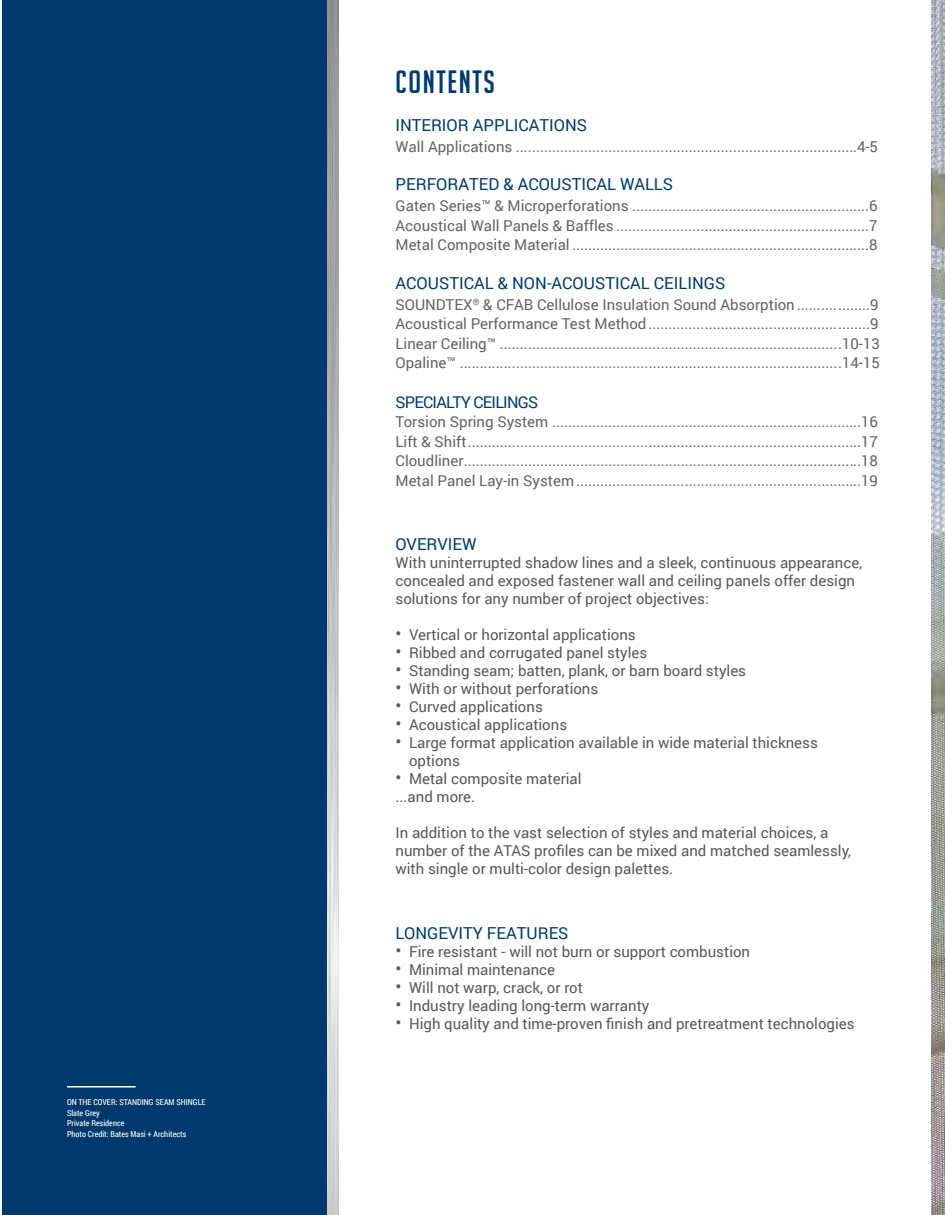
<style>
.page{position:relative;width:945px;height:1215px;background:#fff}
.page>*{position:absolute;margin:0;border:0;box-sizing:border-box;transform-origin:0 0}
.t1{font:31.5px "Big Noodle Titling";letter-spacing:.05em;color:#003a6d}
.t2{font:16.5px "Roboto";color:#003a6d}
.t3{font:16.2px "Roboto";letter-spacing:-.05em;color:#003a6d}
.t4{font:15px/19.5px "Roboto";color:#636366;text-align:justify}
.t5{font:15px/18px "Roboto";color:#57585a}
.t6{font:8.25px "Roboto Condensed";color:#fff}
.s1{font-size:18px}
</style>
<div class="page">
<div style="left:2px;top:1px;width:329px;height:1214px;background:#003a6d"></div>
<img style="left:327px;top:0;width:12px;height:1215px">
<img style="left:932px;top:0;width:13px;height:1215px">
<hr style="left:67px;top:1086px;width:69px;height:2px;background:#fff">
<p class="t6" style="left:67px;top:1096px;width:140px">ON THE COVER: STANDING SEAM SHINGLE</p>
<p class="t6" style="left:67px;top:1107px;width:34px">Slate Grey</p>
<p class="t6" style="left:67px;top:1117px;width:59px">Private Residence</p>
<p class="t6" style="left:67px;top:1128px;width:121px">Photo Credit: Bates Masi + Architects</p>
<p class="t1" style="left:396px;top:65px;width:101px">CONTENTS</p>
<p class="t2" style="left:396px;top:114px;width:193px">INTERIOR APPLICATIONS</p>
<p class="t4" style="left:396px;top:136px;width:484px">Wall Applications .....................................................................................4-5</p>
<p class="t2" style="left:396px;top:173px;width:279px">PERFORATED &amp; ACOUSTICAL WALLS</p>
<p class="t4" style="left:396px;top:196px;width:484px">Gaten Series™ &amp; Microperforations ...........................................................6<br>Acoustical Wall Panels &amp; Baffles ...............................................................7<br>Metal Composite Material ..........................................................................8</p>
<p class="t2" style="left:396px;top:271px;width:331px">ACOUSTICAL &amp; NON-ACOUSTICAL CEILINGS</p>
<p class="t4" style="left:396px;top:294px;width:486px">SOUNDTEX<sup>®</sup> &amp; CFAB Cellulose Insulation Sound Absorption..................9<br>Acoustical Performance Test Method.......................................................9<br>Linear Ceiling™ .....................................................................................10-13<br>Opaline™ ...............................................................................................14-15</p>
<p class="t3" style="left:396px;top:391px;width:144px">SPECIALTY CEILINGS</p>
<p class="t4" style="left:396px;top:412px;width:484px">Torsion Spring System .............................................................................16<br>Lift &amp; Shift..................................................................................................17<br>Cloudliner...................................................................................................18<br>Metal Panel Lay-in System.......................................................................19</p>
<p class="t2" style="left:396px;top:533px;width:83px">OVERVIEW</p>
<p class="t5" style="left:396px;top:553px;width:468px">With uninterrupted shadow lines and a sleek, continuous appearance, concealed and exposed fastener wall and ceiling panels offer design solutions for any number of project objectives:</p>
<p class="t5" style="left:396px;top:625px;width:242px"><span class="s1">•</span> Vertical or horizontal applications</p>
<p class="t5" style="left:396px;top:643px;width:253px"><span class="s1">•</span> Ribbed and corrugated panel styles</p>
<p class="t5" style="left:396px;top:661px;width:352px"><span class="s1">•</span> Standing seam; batten, plank, or barn board styles</p>
<p class="t5" style="left:396px;top:679px;width:204px"><span class="s1">•</span> With or without perforations</p>
<p class="t5" style="left:396px;top:697px;width:149px"><span class="s1">•</span> Curved applications</p>
<p class="t5" style="left:396px;top:715px;width:173px"><span class="s1">•</span> Acoustical applications</p>
<p class="t5" style="left:409px;top:733px;width:410px;text-indent:-14px"><span class="s1">•</span> Large format application available in wide material thickness options</p>
<p class="t5" style="left:396px;top:769px;width:188px"><span class="s1">•</span> Metal composite material</p>
<p class="t5" style="left:396px;top:787px;width:81px">...and more.</p>
<p class="t5" style="left:396px;top:823px;width:457px">In addition to the vast selection of styles and material choices, a number of the ATAS profiles can be mixed and matched seamlessly, with single or multi-color design palettes.</p>
<p class="t2" style="left:396px;top:921px;width:175px">LONGEVITY FEATURES</p>
<p class="t5" style="left:396px;top:942px;width:356px"><span class="s1">•</span> Fire resistant - will not burn or support combustion</p>
<p class="t5" style="left:396px;top:960px;width:161px"><span class="s1">•</span> Minimal maintenance</p>
<p class="t5" style="left:396px;top:978px;width:189px"><span class="s1">•</span> Will not warp, crack, or rot</p>
<p class="t5" style="left:396px;top:996px;width:255px"><span class="s1">•</span> Industry leading long-term warranty</p>
<p class="t5" style="left:396px;top:1014px;width:461px"><span class="s1">•</span> High quality and time-proven finish and pretreatment technologies</p>
</div>
